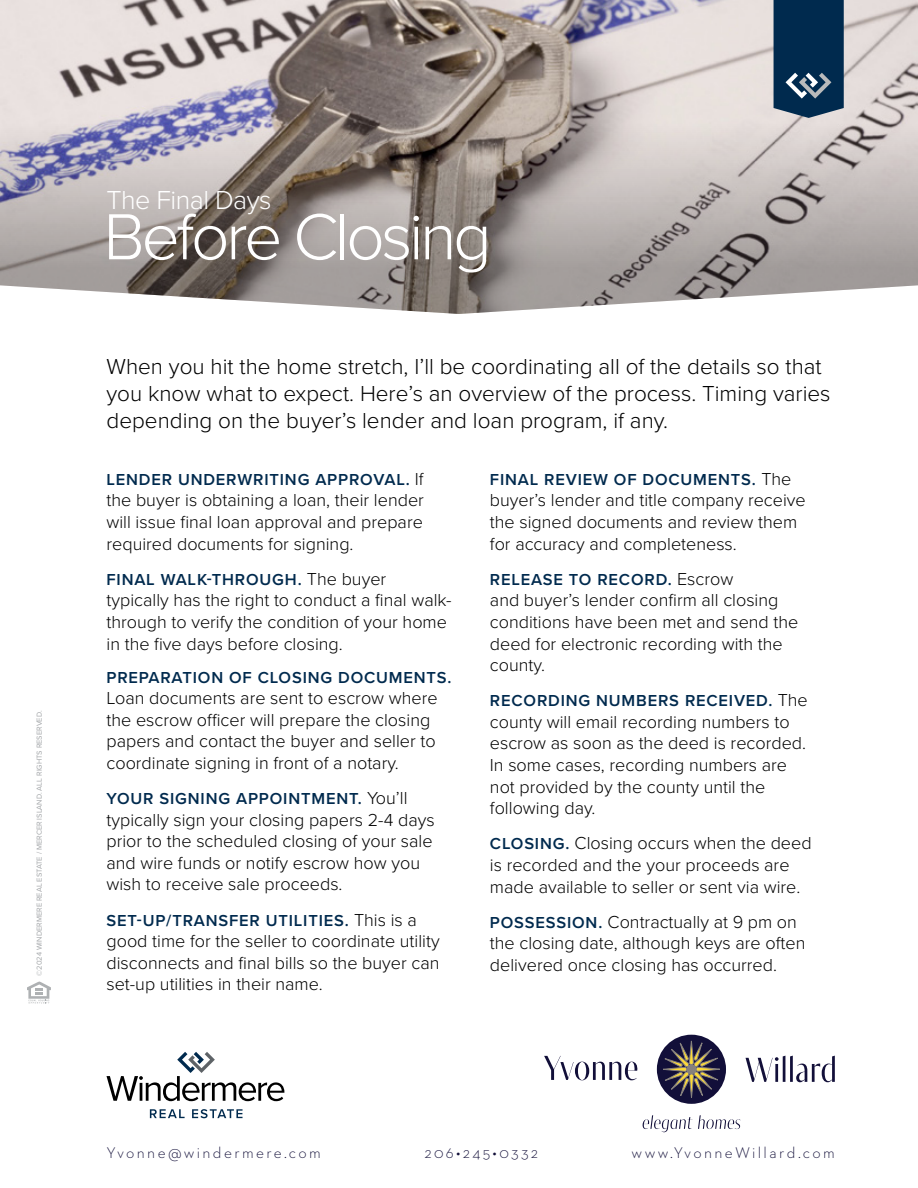
<style>
.page{position:relative;width:918px;height:1188px;background:#fff}
.page>*{position:absolute;margin:0;border:0;box-sizing:border-box;transform-origin:0 0}
.t1{font:300 67.5px "Proxima Nova";letter-spacing:-.05em;color:#fff}
.t2{font:300 27px "Proxima Nova";letter-spacing:-.02em;color:#fff}
.t3{font:300 22.5px/27px "Proxima Nova";color:#000}
.t4{font:300 18px/21.6px "Proxima Nova";color:#000}
.t5{font:600 16.5px "Proxima Nova";letter-spacing:.05em;color:#002a4e}
.t6{font:300 15.75px "Neutraface 2 Text";letter-spacing:.15em;color:#120f39}
.t7{font:7.5px "Proxima Nova";color:#a2a5a8}
.s1{font-weight:300;font-size:18px;color:#000}
.s2{font-weight:600;font-size:16.5px;color:#002a4e}
</style>
<div class="page">
<svg style="left:150px;top:1109px;width:35px;height:9px"></svg>
<svg style="left:192px;top:1109px;width:51px;height:9px"></svg>
<svg style="left:106px;top:1052px;width:178px;height:49px"></svg>
<div style="left:657px;top:1035px;width:69px;height:69px;background:#120f39;border-radius:50%"></div>
<div style="left:689px;top:1074px;width:5px;height:24px;border:1px solid #85807e;border-radius:2px"></div>
<div style="left:696px;top:1067px;width:24px;height:4px;border:1px solid #85807e;border-radius:2px"></div>
<div style="left:689px;top:1041px;width:4px;height:24px;border:1px solid #85807e;border-radius:2px"></div>
<div style="left:663px;top:1067px;width:24px;height:4px;border:1px solid #85807e;border-radius:2px"></div>
<svg style="left:665px;top:1043px;width:53px;height:53px"></svg>
<svg style="left:544px;top:1056px;width:94px;height:24px"></svg>
<svg style="left:746px;top:1056px;width:89px;height:26px"></svg>
<svg style="left:643px;top:1115px;width:97px;height:17px"></svg>
<svg style="left:27px;top:981px;width:24px;height:23px"></svg>
<svg style="left:0;top:0;width:918px;height:314px;background:#afa7a6"></svg>
<svg style="left:774px;top:0;width:70px;height:118px;background:#153b5b"></svg>
<p class="t7" style="left:34px;top:976px;width:267px;rotate:-90deg">©2024 WINDERMERE REAL ESTATE / MERCER ISLAND. ALL RIGHTS RESERVED.</p>
<h2 class="t2" style="left:106px;top:180px;width:167px">The Final Days</h2>
<h1 class="t1" style="left:104px;top:186px;width:390px">Before Closing</h1>
<p class="t3" style="left:106px;top:352px;width:726px">When you hit the home stretch, I’ll be coordinating all of the details so that you know what to expect. Here’s an overview of the process. Timing varies depending on the buyer’s lender and loan program, if any.</p>
<p class="t5" style="left:106px;top:467px;width:319px">LENDER UNDERWRITING APPROVAL. <span class="s1">If</span></p>
<p class="t4" style="left:107px;top:489px;width:319px;text-align:justify">the buyer is obtaining a loan, their lender will issue final loan approval and prepare required documents for signing.</p>
<p class="t5" style="left:106px;top:567px;width:281px">FINAL WALK-THROUGH. <span class="s1">The buyer</span></p>
<p class="t4" style="left:106px;top:589px;width:347px">typically has the right to conduct a final walk&shy;through to verify the condition of your home in the five days before closing.</p>
<p class="t5" style="left:106px;top:665px;width:347px">PREPARATION OF CLOSING DOCUMENTS.</p>
<p class="t4" style="left:106px;top:686px;width:333px">Loan documents are sent to escrow where the escrow officer will prepare the closing papers and contact the buyer and seller to coordinate signing in front of a notary.</p>
<p class="t5" style="left:106px;top:786px;width:303px">YOUR SIGNING APPOINTMENT. <span class="s1">You’ll</span></p>
<p class="t4" style="left:106px;top:808px;width:330px">typically sign your closing papers 2-4 days prior to the scheduled closing of your sale and wire funds or notify escrow how you wish to receive sale proceeds.</p>
<p class="t5" style="left:106px;top:908px;width:312px">SET-UP/TRANSFER UTILITIES. <span class="s1">This is a</span></p>
<p class="t4" style="left:106px;top:929px;width:335px;text-align:justify">good time for the seller to coordinate utility disconnects and final bills so the buyer can set-up utilities in their name.</p>
<p class="t5" style="left:490px;top:467px;width:303px">FINAL REVIEW OF DOCUMENTS. <span class="s1">The</span></p>
<p class="t4" style="left:490px;top:489px;width:317px">buyer’s lender and title company receive the signed documents and review them for accuracy and completeness.</p>
<p class="t5" style="left:490px;top:567px;width:245px">RELEASE TO RECORD. <span class="s1">Escrow</span></p>
<p class="t4" style="left:490px;top:589px;width:310px">and buyer’s lender confirm all closing conditions have been met and send the deed for electronic recording with the county.</p>
<p class="t5" style="left:490px;top:688px;width:319px">RECORDING NUMBERS RECEIVED. <span class="s1">The</span></p>
<p class="t4" style="left:490px;top:710px;width:318px">county will email recording numbers to escrow as soon as the deed is recorded.<br>In some cases, recording numbers are not provided by the county until the following day.</p>
<p class="t4" style="left:490px;top:832px;width:323px"><span class="s2">CLOSING.</span> Closing occurs when the deed is recorded and the your proceeds are made available to seller or sent via wire.</p>
<p class="t4" style="left:490px;top:910px;width:317px"><span class="s2">POSSESSION.</span> Contractually at 9 pm on the closing date, although keys are often delivered once closing has occurred.</p>
<p class="t6" style="left:107px;top:1143px;width:216px">Yvonne@windermere.com</p>
<p class="t6" style="left:424px;top:1143px;width:115px">206•245•0332</p>
<p class="t6" style="left:632px;top:1143px;width:205px">www.YvonneWillard.com</p>
</div>
